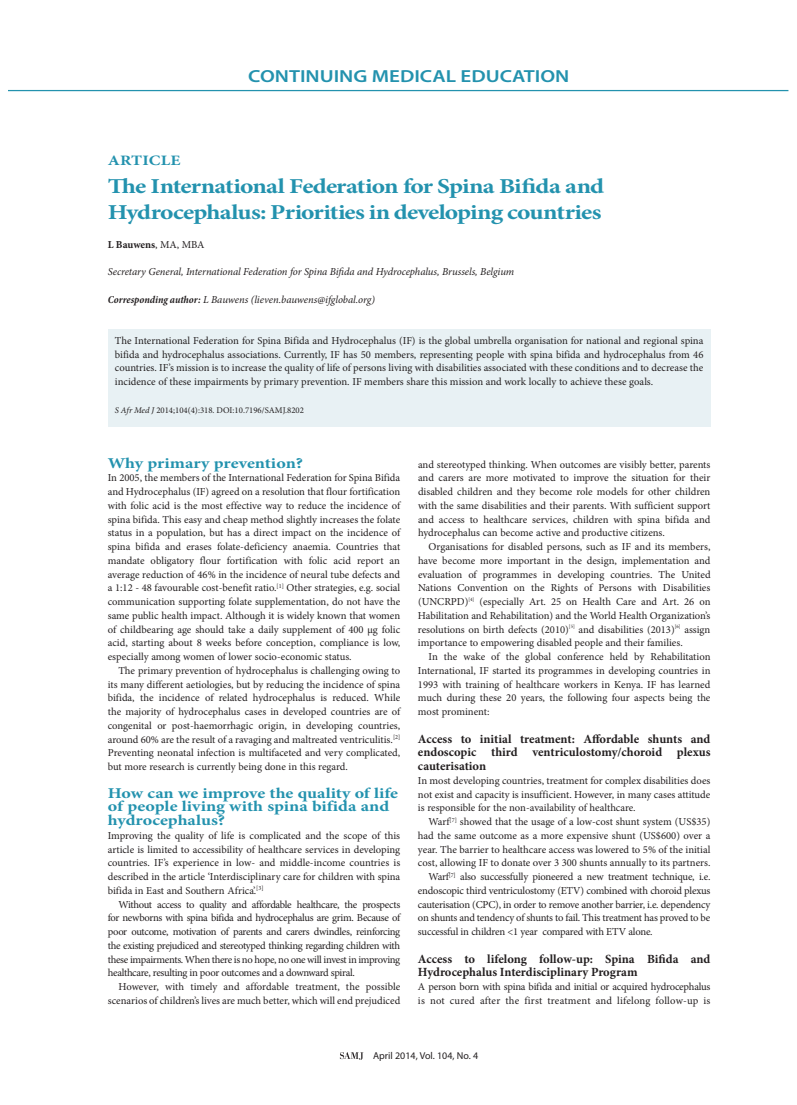
<style>
.page{position:relative;width:797px;height:1105px;background:#fff}
.page>*{position:absolute;margin:0;border:0;box-sizing:border-box;transform-origin:0 0}
.t1{font:700 21.25px/26.2px "Minion Pro";letter-spacing:-.03em;color:#2392ae;scale:1.2 1}
.t2{font:600 17.5px "Myriad Pro";color:#2392ae;scale:1.2 1}
.t3{font:700 15px/13.8px "Minion Pro";letter-spacing:-.005em;color:#2392ae;scale:1.2 1}
.t4{font:700 14.38px "Minion Pro";letter-spacing:.01em;color:#2392ae;scale:1.2 1}
.t5{font:700 12.5px/13.8px "Minion Pro";color:#231f20;text-align:justify}
.t6{font:10.62px/13.8px "Minion Pro";letter-spacing:-.005em;color:#231f20;text-align:justify}
.t7{font:italic 10.62px "Minion Pro";letter-spacing:-.005em;color:#231f20}
.t8{font:10.62px "Minion Pro";letter-spacing:-.025em;color:#231f20}
.t9{font:700 10.62px "Minion Pro";color:#231f20}
.t10{font:10px "Myriad Pro";color:#231f20}
.t11{font:8.75px "Minion Pro";color:#231f20}
.s1{font-weight:400}
.s2{font-weight:700;font-stretch:condensed}
.s3{font-style:italic}
</style>
<div class="page">
<hr style="left:9px;top:90px;width:779px;height:1px;background:#2392ae">
<svg style="left:340px;top:1052px;width:23px;height:8px"></svg>
<div style="left:108px;top:329px;width:602px;height:97px;background:#e8f1f4"></div>
<h2 class="t2" style="left:248px;top:65px;width:269px">CONTINUING MEDICAL EDUCATION</h2>
<h3 class="t4" style="left:108px;top:150px;width:62px">ARTICLE</h3>
<h1 class="t1" style="left:108px;top:172px;width:415px">The International Federation for Spina Bifida and<br>Hydrocephalus: Priorities in developing countries</h1>
<p class="t9" style="left:108px;top:237px;width:98px">L Bauwens<span class="s1">, MA, MBA</span></p>
<p class="t7" style="left:108px;top:264px;width:408px">Secretary General, International Federation for Spina Bifida and Hydrocephalus, Brussels, Belgium</p>
<p class="t7" style="left:108px;top:292px;width:269px"><span class="s2">Corresponding author:</span> L Bauwens (lieven.bauwens@ifglobal.org)</p>
<p class="t6" style="left:115px;top:334px;width:590px">The International Federation for Spina Bifida and Hydrocephalus (IF) is the global umbrella organisation for national and regional spina bifida and hydrocephalus associations. Currently, IF has 50 members, representing people with spina bifida and hydrocephalus from 46 countries. IF’s mission is to increase the quality of life of persons living with disabilities associated with these conditions and to decrease the incidence of these impairments by primary prevention. IF members share this mission and work locally to achieve these goals.</p>
<p class="t11" style="left:115px;top:404px;width:191px"><span class="s3">S Afr Med J</span> 2014;104(4):318. DOI:10.7196/SAMJ.8202</p>
<h3 class="t3" style="left:108px;top:456px;width:164px">Why primary prevention?</h3>
<p class="t6" style="left:108px;top:471px;width:294px">In 2005, the members of the International Federation for Spina Bifida and Hydrocephalus (IF) agreed on a resolution that flour fortification with folic acid is the most effective way to reduce the incidence of spina bifida. This easy and cheap method slightly increases the folate status in a population, but has a direct impact on the incidence of spina bifida and erases folate-deficiency anaemia. Countries that mandate obligatory flour fortification with folic acid report an average reduction of 46% in the incidence of neural tube defects and a 1:12 - 48 favourable cost-benefit ratio.<sup>[1]</sup> Other strategies, e.g. social communication supporting folate supplementation, do not have the same public health impact. Although it is widely known that women of childbearing age should take a daily supplement of 400 µg folic acid, starting about 8 weeks before conception, compliance is low, especially among women of lower socio-economic status.</p>
<p class="t6" style="left:108px;top:664px;width:294px;text-indent:11px">The primary prevention of hydrocephalus is challenging owing to its many different aetiologies, but by reducing the incidence of spina bifida, the incidence of related hydrocephalus is reduced. While the majority of hydrocephalus cases in developed countries are of congenital or post-haemorrhagic origin, in developing countries, around 60% are the result of a ravaging and maltreated ventriculitis.<sup>[2] </sup>Preventing neonatal infection is multifaceted and very complicated, but more research is currently being done in this regard.</p>
<h3 class="t3" style="left:108px;top:786px;width:243px">How can we improve the quality of life of people living with spina bifida and hydrocephalus?</h3>
<p class="t6" style="left:108px;top:829px;width:294px">Improving the quality of life is complicated and the scope of this article is limited to accessibility of healthcare services in developing countries. IF’s experience in low- and middle-income countries is described in the article ‘Interdisciplinary care for children with spina bifida in East and Southern Africa’.<sup>[3]</sup></p>
<p class="t6" style="left:108px;top:897px;width:294px;text-indent:11px">Without access to quality and affordable healthcare, the prospects for newborns with spina bifida and hydrocephalus are grim. Because of poor outcome, motivation of parents and carers dwindles, reinforcing the existing prejudiced and stereotyped thinking regarding children with these impairments. When there is no hope, no one will invest in improving healthcare, resulting in poor outcomes and a downward spiral.</p>
<p class="t6" style="left:108px;top:980px;width:294px;text-align:right">However, with timely and affordable treatment, the possible scenarios of children’s lives are much better, which will end prejudiced</p>
<p class="t6" style="left:418px;top:457px;width:294px">and stereotyped thinking. When outcomes are visibly better, parents and carers are more motivated to improve the situation for their disabled children and they become role models for other children with the same disabilities and their parents. With sufficient support and access to healthcare services, children with spina bifida and hydrocephalus can become active and productive citizens.</p>
<p class="t6" style="left:418px;top:540px;width:294px;text-indent:11px">Organisations for disabled persons, such as IF and its members, have become more important in the design, implementation and evaluation of programmes in developing countries. The United Nations Convention on the Rights of Persons with Disabilities (UNCRPD)<sup>[4]</sup> (especially Art. 25 on Health Care and Art. 26 on Habilitation and Rehabilitation) and the World Health Organization’s resolutions on birth defects (2010)<sup>[5]</sup> and disabilities (2013)<sup>[6]</sup> assign importance to empowering disabled people and their families.</p>
<p class="t6" style="left:418px;top:650px;width:294px;text-indent:11px">In the wake of the global conference held by Rehabilitation International, IF started its programmes in developing countries in 1993 with training of healthcare workers in Kenya. IF has learned much during these 20 years, the following four aspects being the most prominent:</p>
<p class="t5" style="left:418px;top:732px;width:294px">Access to initial treatment: Affordable shunts and endoscopic third ventriculostomy/choroid plexus cauterisation</p>
<p class="t6" style="left:418px;top:774px;width:294px">In most developing countries, treatment for complex disabilities does not exist and capacity is insufficient. However, in many cases attitude is responsible for the non-availability of healthcare.</p>
<p class="t6" style="left:428px;top:815px;width:283px">Warf<sup>[7]</sup> showed that the usage of a low-cost shunt system (US$35)</p>
<p class="t6" style="left:418px;top:829px;width:294px">had the same outcome as a more expensive shunt (US$600) over a</p>
<p class="t6" style="left:418px;top:842px;width:294px">year. The barrier to healthcare access was lowered to 5% of the initial</p>
<p class="t6" style="left:418px;top:856px;width:294px">cost, allowing IF to donate over 3 300 shunts annually to its partners.</p>
<p class="t6" style="left:428px;top:870px;width:283px">Warf<sup>[7]</sup> also successfully pioneered a new treatment technique, i.e.</p>
<p class="t6" style="left:418px;top:884px;width:294px">endoscopic third ventriculostomy (ETV) combined with choroid plexus</p>
<p class="t6" style="left:418px;top:897px;width:294px">cauterisation (CPC), in order to remove another barrier, i.e. dependency</p>
<p class="t8" style="left:418px;top:911px;width:294px">on shunts and tendency of shunts to fail. This treatment has proved to be</p>
<p class="t6" style="left:418px;top:925px;width:236px">successful in children &lt;1 year compared with ETV alone.</p>
<p class="t5" style="left:418px;top:952px;width:294px">Access to lifelong follow-up: Spina Bifida and<br>Hydrocephalus Interdisciplinary Program</p>
<p class="t6" style="left:418px;top:980px;width:294px">A person born with spina bifida and initial or acquired hydrocephalus is not cured after the first treatment and lifelong follow-up is</p>
<p class="t10" style="left:373px;top:1050px;width:107px">April 2014, Vol. 104, No. 4</p>
</div>
